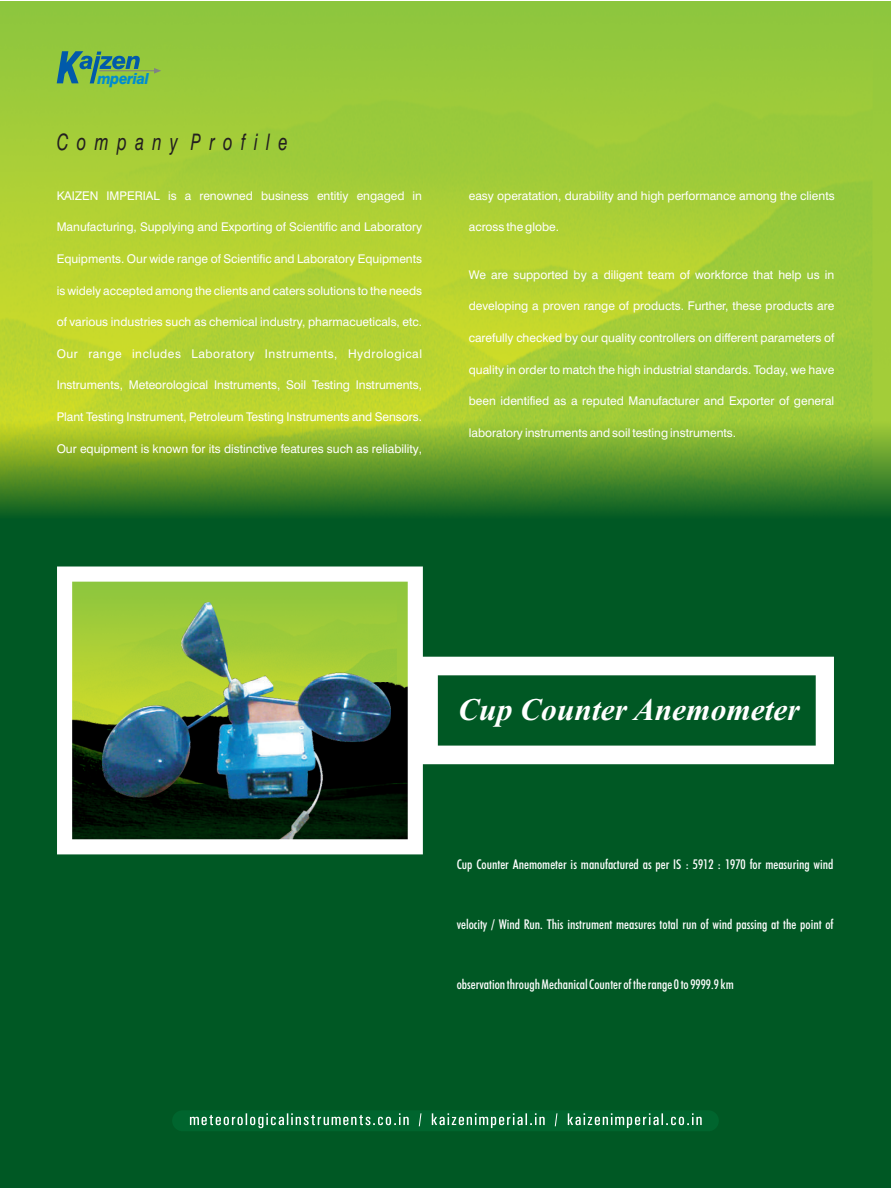
<style>
.page{position:relative;width:891px;height:1188px;background:#fff}
.page>*{position:absolute;margin:0;border:0;box-sizing:border-box;transform-origin:0 0}
.t1{font:italic 700 31.5px "Times New Roman";color:#fff}
.t2{font:italic 22.8px "Swiss 721 BT";letter-spacing:.5em;color:#231f20;scale:.74 1}
.t3{font:italic 800 15.3px "Swiss 721 BT";letter-spacing:-.035em;color:#008cd0;scale:.93 1}
.t4{font:500 condensed 13.5px "Futura BT";color:#fff}
.t5{font:12px "Swiss 721 BT";color:#fff}
.t6{font:12px "Swiss 721 BT";letter-spacing:.045em;color:#fff}
</style>
<div class="page">
<div style="left:0;top:1px;width:891px;height:1187px;background:#005824"></div>
<img style="left:0;top:1px;width:891px;height:514px">
<svg style="left:57px;top:51px;width:83px;height:32px;background:#5c9d66"></svg>
<hr style="left:99px;top:70px;width:58px;height:1px;background:#808285">
<svg style="left:154px;top:68px;width:7px;height:6px"></svg>
<div style="left:172px;top:1110px;width:547px;height:21px;background:#00652e;border-radius:10px"></div>
<svg style="left:190px;top:1113px;width:512px;height:15px"></svg>
<svg style="left:423px;top:657px;width:411px;height:107px"></svg>
<img style="left:57px;top:567px;width:366px;height:287px">
<p class="t3" style="left:97px;top:72px;width:57px">mperial</p>
<h2 class="t2" style="left:57px;top:133px;width:314px">Company Profile</h2>
<p class="t5" style="left:57px;top:190px;width:367px">KAIZEN IMPERIAL is a renowned business entitiy engaged in</p>
<p class="t5" style="left:57px;top:222px;width:367px">Manufacturing, Supplying and Exporting of Scientific and Laboratory</p>
<p class="t5" style="left:57px;top:254px;width:367px">Equipments. Our wide range of Scientific and Laboratory Equipments</p>
<p class="t5" style="left:57px;top:285px;width:367px">is widely accepted among the clients and caters solutions to the needs</p>
<p class="t5" style="left:57px;top:317px;width:367px">of various industries such as chemical industry, pharmacueticals, etc.</p>
<p class="t6" style="left:57px;top:349px;width:367px">Our range includes Laboratory Instruments, Hydrological</p>
<p class="t5" style="left:57px;top:380px;width:367px">Instruments, Meteorological Instruments, Soil Testing Instruments,</p>
<p class="t5" style="left:57px;top:412px;width:367px">Plant Testing Instrument, Petroleum Testing Instruments and Sensors.</p>
<p class="t5" style="left:57px;top:444px;width:367px">Our equipment is known for its distinctive features such as reliability,</p>
<p class="t5" style="left:469px;top:190px;width:367px">easy operatation, durability and high performance among the clients</p>
<p class="t5" style="left:469px;top:222px;width:92px">across the globe.</p>
<p class="t5" style="left:469px;top:270px;width:367px">We are supported by a diligent team of workforce that help us in</p>
<p class="t5" style="left:469px;top:301px;width:367px">developing a proven range of products. Further, these products are</p>
<p class="t5" style="left:469px;top:333px;width:367px">carefully checked by our quality controllers on different parameters of</p>
<p class="t5" style="left:469px;top:364px;width:367px">quality in order to match the high industrial standards. Today, we have</p>
<p class="t5" style="left:469px;top:396px;width:367px">been identified as a reputed Manufacturer and Exporter of general</p>
<p class="t5" style="left:469px;top:428px;width:269px">laboratory instruments and soil testing instruments.</p>
<h1 class="t1" style="left:458px;top:699px;width:343px">Cup Counter Anemometer</h1>
<p class="t4" style="left:457px;top:859px;width:378px">Cup Counter Anemometer is manufactured as per IS : 5912 : 1970 for measuring wind</p>
<p class="t4" style="left:457px;top:919px;width:378px">velocity / Wind Run. This instrument measures total run of wind passing at the point of</p>
<p class="t4" style="left:457px;top:979px;width:279px">observation through Mechanical Counter of the range 0 to 9999.9 km</p>
</div>
